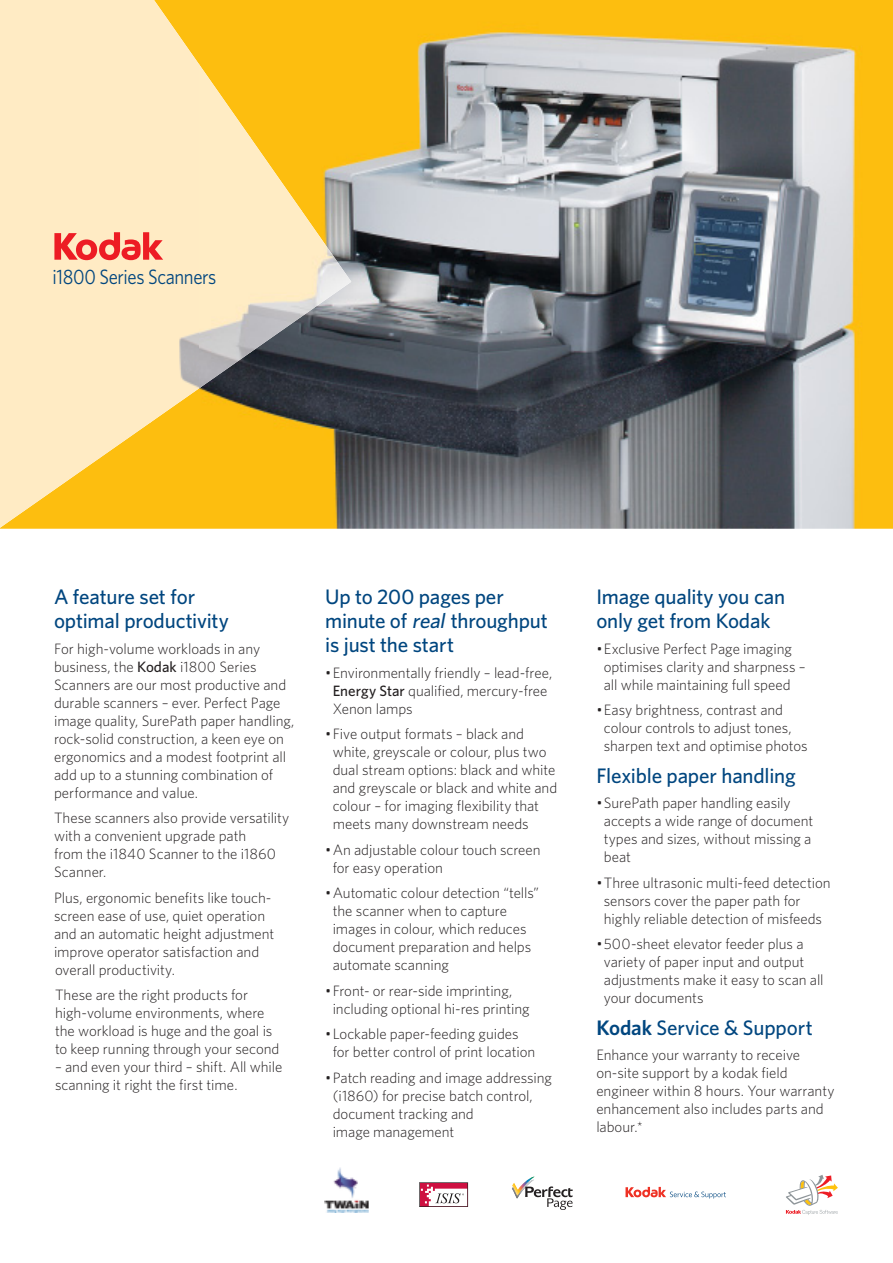
<style>
.page{position:relative;width:893px;height:1263px;background:#fff}
.page>*{position:absolute;margin:0;border:0;box-sizing:border-box;transform-origin:0 0}
.t1{font:500 21px/24px "Whitney K";letter-spacing:-.005em;color:#00467f}
.t2{font:20.85px "Whitney K";letter-spacing:-.02em;color:#00467f;scale:.9 1}
.t3{font:300 15px/18px "Whitney K";letter-spacing:-.005em;color:#231f20}
.s1{font-weight:500}
.s2{font-style:italic}
.s3{font-weight:600}
</style>
<div class="page">
<img style="left:153px;top:0;width:740px;height:529px">
<div style="left:99px;top:423px;width:54px;height:106px;background:#fdbe0f"></div>
<div style="left:0;top:0;width:200px;height:423px;background:#ffebc4"></div>
<img style="left:200px;top:65px;width:51px;height:323px">
<img style="left:250px;top:137px;width:51px;height:216px">
<img style="left:300px;top:209px;width:51px;height:109px">
<img style="left:0;top:422px;width:99px;height:107px">
<img style="left:99px;top:422px;width:52px;height:37px">
<img style="left:325px;top:1167px;width:44px;height:45px">
<svg style="left:419px;top:1182px;width:49px;height:25px"></svg>
<svg style="left:786px;top:1175px;width:52px;height:40px"></svg>
<svg style="left:512px;top:1177px;width:61px;height:33px"></svg>
<svg style="left:625px;top:1187px;width:101px;height:11px"></svg>
<svg style="left:54px;top:232px;width:109px;height:28px;background:#f58071"></svg>
<h2 class="t2" style="left:53px;top:269px;width:184px">i1800 Series Scanners</h2>
<h1 class="t1" style="left:54px;top:586px;width:176px">A feature set for optimal productivity</h1>
<p class="t3" style="left:54px;top:640px;width:242px">For high-volume workloads in any business, the <span class="s1">Kodak</span> i1800 Series Scanners are our most productive and durable scanners – ever. Perfect Page image quality, SurePath paper handling, rock-solid construction, a keen eye on ergonomics and a modest footprint all add up to a stunning combination of performance and value.</p>
<p class="t3" style="left:54px;top:810px;width:237px">These scanners also provide versatility with a convenient upgrade path<br>from the i1840 Scanner to the i1860<br>Scanner.</p>
<p class="t3" style="left:54px;top:889px;width:222px">Plus, ergonomic benefits like touch&shy;screen ease of use, quiet operation and an automatic height adjustment improve operator satisfaction and overall productivity.</p>
<p class="t3" style="left:55px;top:987px;width:226px">These are the right products for high-volume environments, where the workload is huge and the goal is to keep running through your second</p>
<p class="t3" style="left:55px;top:1059px;width:229px">– and even your third – shift. All while scanning it right the first time.</p>
<h1 class="t1" style="left:325px;top:586px;width:224px">Up to 200 pages per minute of <span class="s2">real</span> throughput is just the start</h1>
<p class="t3" style="left:333px;top:664px;width:221px;text-indent:-8px">• Environmentally friendly – lead-free,<br><span class="s1">Energy Star</span> qualified, mercury-free<br>Xenon lamps</p>
<p class="t3" style="left:333px;top:726px;width:226px;text-indent:-8px">• Five output formats – black and white, greyscale or colour, plus two dual stream options: black and white and greyscale or black and white and colour – for imaging flexibility that meets many downstream needs</p>
<p class="t3" style="left:333px;top:841px;width:209px;text-indent:-8px">• An adjustable colour touch screen for easy operation</p>
<p class="t3" style="left:333px;top:885px;width:208px;text-indent:-8px">• Automatic colour detection “tells” the scanner when to capture images in colour, which reduces document preparation and helps automate scanning</p>
<p class="t3" style="left:333px;top:983px;width:199px;text-indent:-8px">• Front- or rear-side imprinting, including optional hi-res printing</p>
<p class="t3" style="left:333px;top:1026px;width:204px;text-indent:-8px">• Lockable paper-feeding guides for better control of print location</p>
<p class="t3" style="left:333px;top:1070px;width:221px;text-indent:-8px">• Patch reading and image addressing (i1860) for precise batch control, document tracking and<br>image management</p>
<h1 class="t1" style="left:596px;top:586px;width:190px">Image quality you can only get from Kodak</h1>
<p class="t3" style="left:604px;top:640px;width:203px;text-indent:-8px">• Exclusive Perfect Page imaging optimises clarity and sharpness – all while maintaining full speed</p>
<p class="t3" style="left:604px;top:702px;width:205px;text-indent:-8px">• Easy brightness, contrast and colour controls to adjust tones, sharpen text and optimise photos</p>
<h1 class="t1" style="left:596px;top:765px;width:201px">Flexible paper handling</h1>
<p class="t3" style="left:604px;top:795px;width:211px;text-indent:-8px">• SurePath paper handling easily accepts a wide range of document types and sizes, without missing a beat</p>
<p class="t3" style="left:604px;top:875px;width:228px;text-indent:-8px">• Three ultrasonic multi-feed detection sensors cover the paper path for highly reliable detection of misfeeds</p>
<p class="t3" style="left:604px;top:936px;width:221px;text-indent:-8px">• 500-sheet elevator feeder plus a variety of paper input and output adjustments make it easy to scan all your documents</p>
<h1 class="t1" style="left:596px;top:1017px;width:218px"><span class="s3">Kodak</span> Service &amp; Support</h1>
<p class="t3" style="left:596px;top:1047px;width:240px">Enhance your warranty to receive on-site support by a kodak field engineer within 8 hours. Your warranty enhancement also includes parts and labour.*</p>
</div>
